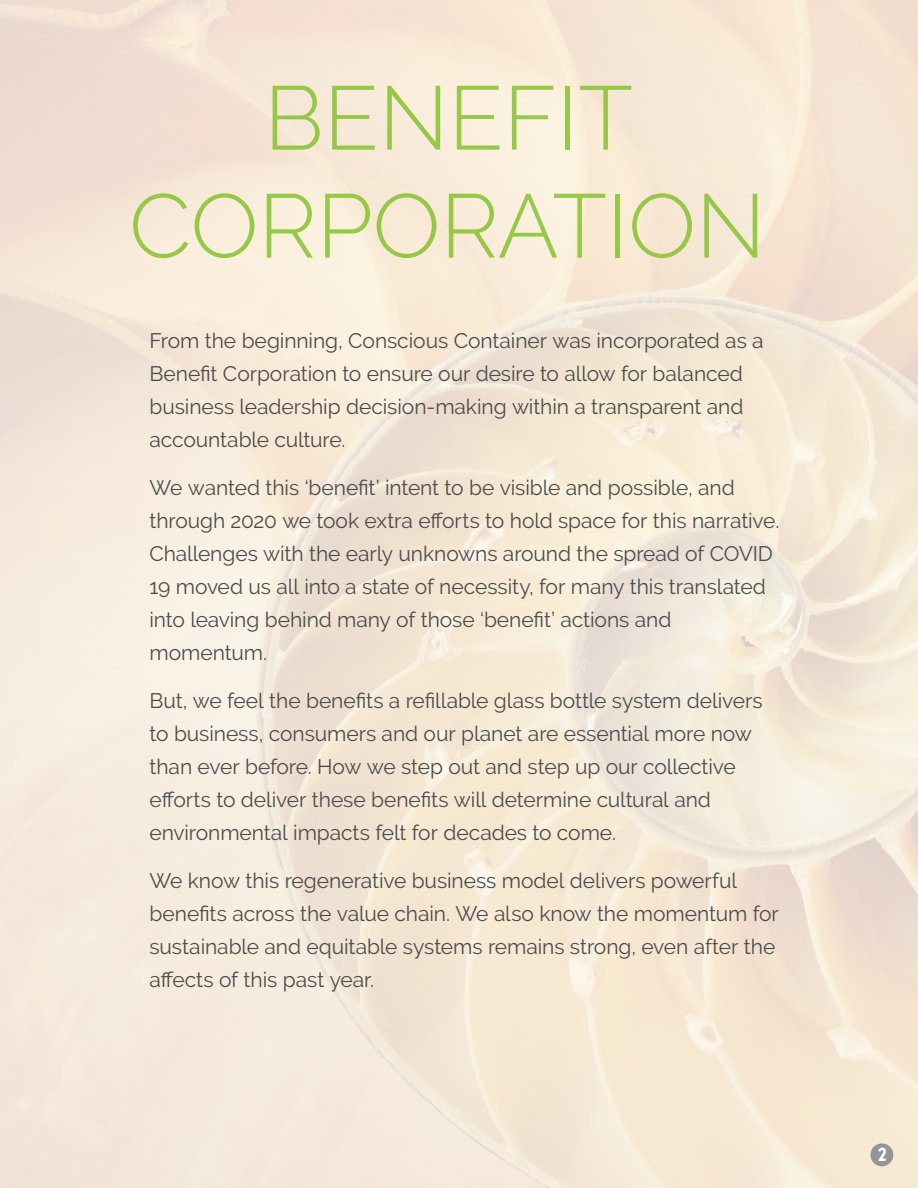
<style>
.page{position:relative;width:918px;height:1188px;background:#fff}
.page>*{position:absolute;margin:0;border:0;box-sizing:border-box;transform-origin:0 0}
.t1{font:300 90px/108px "Raleway";color:#92c640;text-align:center}
.t2{font:21px/33px "Raleway";letter-spacing:-.005em;color:#4b4c4d}
.t3{font:19.35px "Ale Pro";color:#fff}
</style>
<div class="page">
<div style="left:870px;top:1143px;width:23px;height:23px;background:#939598;border-radius:50%"></div>
<h1 class="t1" style="left:129px;top:64px;width:638px">BENEFIT<br>CORPORATION</h1>
<p class="t2" style="left:150px;top:324px;width:616px">From the beginning, Conscious Container was incorporated as a Benefit Corporation to ensure our desire to allow for balanced business leadership decision-making within a transparent and accountable culture.</p>
<p class="t2" style="left:150px;top:471px;width:631px">We wanted this ‘benefit’ intent to be visible and possible, and through 2020 we took extra efforts to hold space for this narrative.<br>Challenges with the early unknowns around the spread of COVID 19 moved us all into a state of necessity, for many this translated into leaving behind many of those ‘benefit’ actions and momentum.</p>
<p class="t2" style="left:150px;top:684px;width:615px">But, we feel the benefits a refillable glass bottle system delivers to business, consumers and our planet are essential more now than ever before. How we step out and step up our collective efforts to deliver these benefits will determine cultural and environmental impacts felt for decades to come.</p>
<p class="t2" style="left:150px;top:864px;width:631px">We know this regenerative business model delivers powerful benefits across the value chain. We also know the momentum for sustainable and equitable systems remains strong, even after the affects of this past year.</p>
<p class="t3" style="left:878px;top:1145px;width:11px">2</p>
</div>
